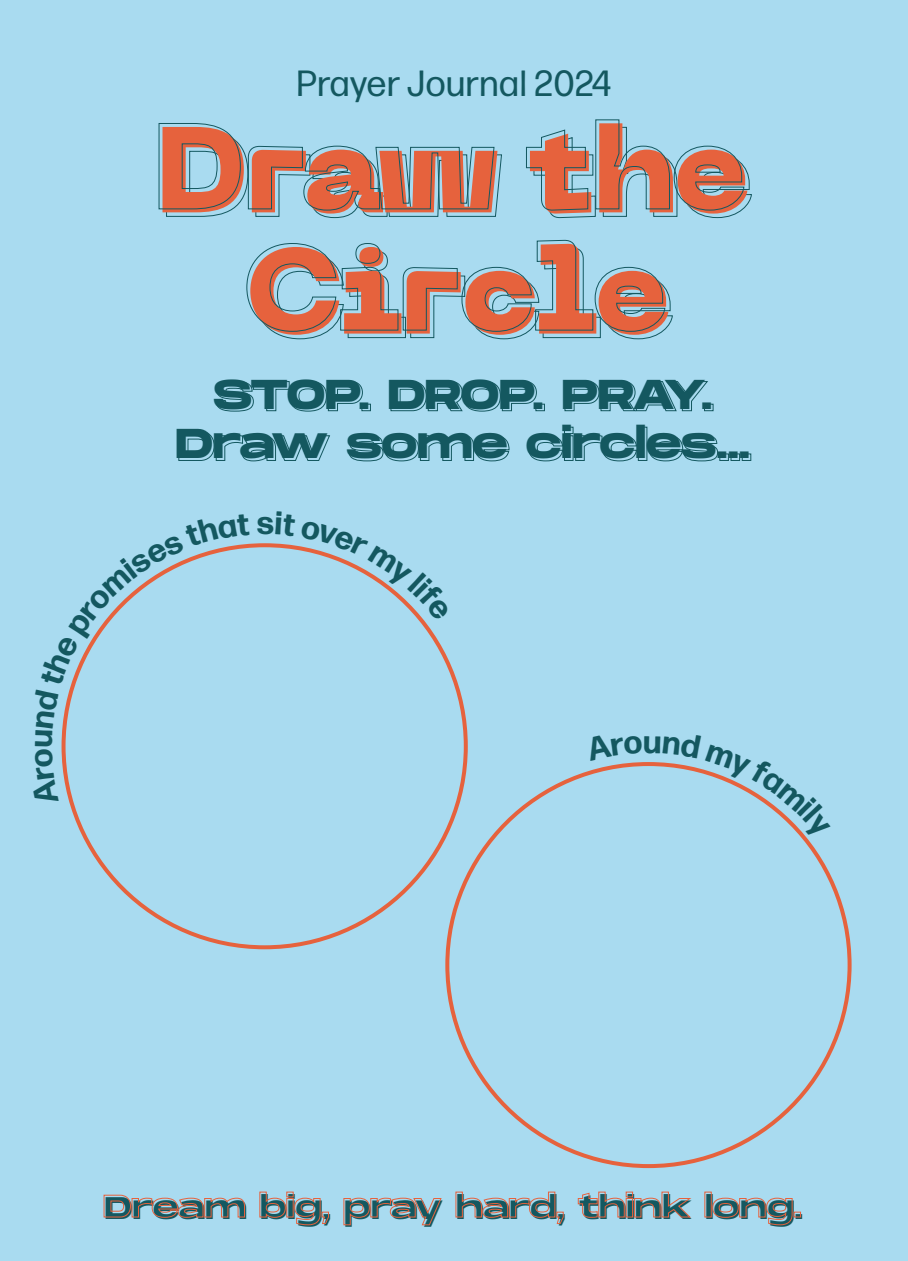
<style>
.page{position:relative;width:908px;height:1261px;background:#fff}
.page>*{position:absolute;margin:0;border:0;box-sizing:border-box;transform-origin:0 0}
.t1{font:900 121.2px/121.2px "Neue Machina";letter-spacing:-.03em;color:#e6623d;text-align:center}
.t2{font:700 41.6px/49.8px "Monument Extended";letter-spacing:-.01em;color:#145860;text-align:center}
.t3{font:36.4px "Forma DJR Micro";color:#145860}
.t4{font:700 32.6px "Forma DJR Micro";color:#145860}
.t5{font:700 31.2px "Monument Extended";letter-spacing:-.005em;color:#145860}
</style>
<div class="page">
<div style="left:0;top:0;width:907px;height:1261px;background:#a9dbf0"></div>
<svg style="left:215px;top:380px;width:148px;height:32px"></svg>
<div style="left:361px;top:404px;width:10px;height:7px;border:1px solid #145860"></div>
<svg style="left:390px;top:380px;width:147px;height:32px"></svg>
<div style="left:535px;top:404px;width:10px;height:7px;border:1px solid #145860"></div>
<svg style="left:564px;top:381px;width:145px;height:31px"></svg>
<div style="left:704px;top:404px;width:9px;height:7px;border:1px solid #145860"></div>
<svg style="left:178px;top:430px;width:152px;height:32px"></svg>
<svg style="left:348px;top:434px;width:162px;height:28px"></svg>
<svg style="left:528px;top:426px;width:109px;height:36px"></svg>
<div style="left:637px;top:427px;width:10px;height:34px;border:1px solid #145860"></div>
<svg style="left:647px;top:434px;width:71px;height:28px"></svg>
<div style="left:719px;top:453px;width:9px;height:8px;border:1px solid #145860"></div>
<div style="left:730px;top:453px;width:10px;height:8px;border:1px solid #145860"></div>
<div style="left:741px;top:453px;width:10px;height:8px;border:1px solid #145860"></div>
<svg style="left:158px;top:123px;width:344px;height:96px"></svg>
<svg style="left:526px;top:119px;width:226px;height:100px"></svg>
<svg style="left:246px;top:240px;width:427px;height:100px"></svg>
<svg style="left:103px;top:1195px;width:142px;height:23px"></svg>
<svg style="left:259px;top:1191px;width:70px;height:34px"></svg>
<svg style="left:343px;top:1198px;width:98px;height:27px"></svg>
<svg style="left:455px;top:1191px;width:108px;height:33px"></svg>
<svg style="left:577px;top:1191px;width:114px;height:27px"></svg>
<svg style="left:712px;top:1198px;width:88px;height:27px"></svg>
<svg style="left:585px;top:762px;width:224px;height:78px"></svg>
<svg style="left:61px;top:543px;width:189px;height:262px"></svg>
<svg style="left:275px;top:543px;width:150px;height:79px"></svg>
<p class="t3" style="left:296px;top:61px;width:317px">Prayer Journal 2024</p>
<h1 class="t1" style="left:156px;top:115px;width:597px">Draw the<br>Circle</h1>
<p class="t2" style="left:175px;top:368px;width:576px">STOP. DROP. PRAY.<br>Draw some circles...</p>
<p class="t4" style="left:256px;top:501px;width:19px">s</p>
<p class="t5" style="left:105px;top:1185px;width:699px">Dream big, pray hard, think long.</p>
</div>
